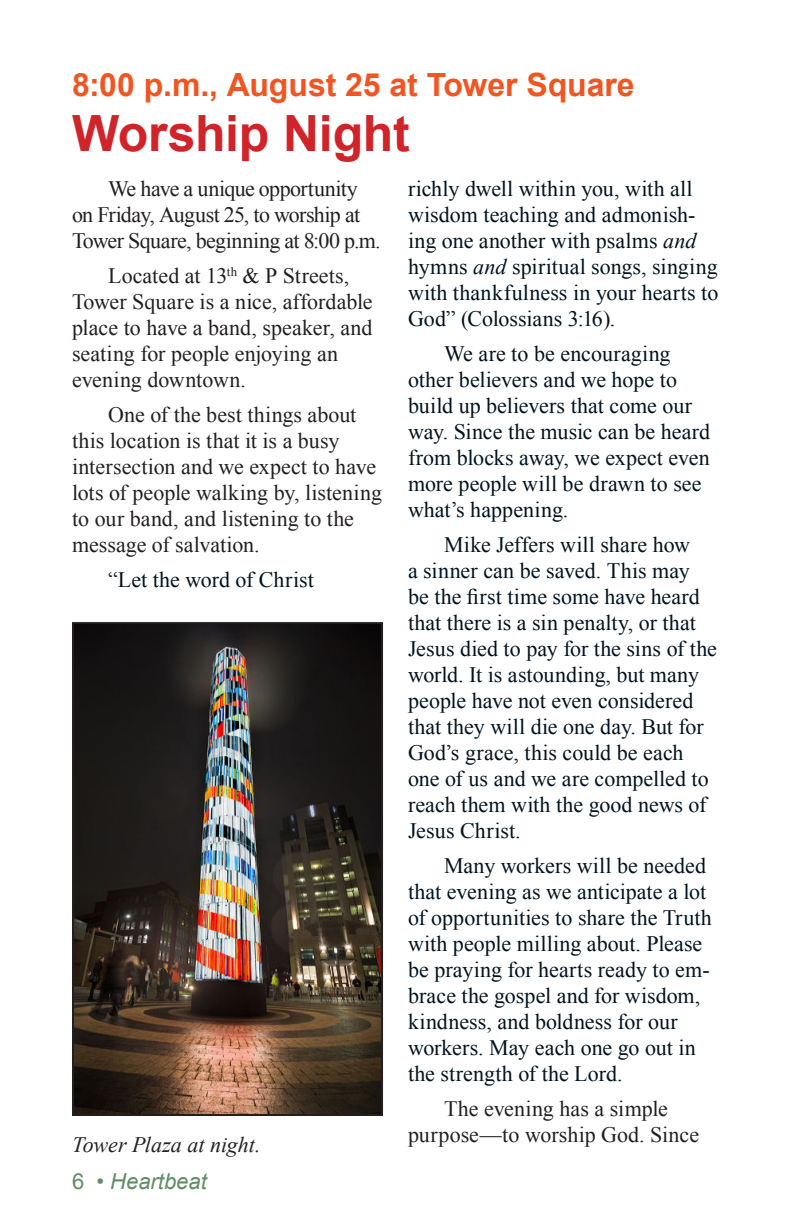
<style>
.page{position:relative;width:792px;height:1224px;background:#fff}
.page>*{position:absolute;margin:0;border:0;box-sizing:border-box;transform-origin:0 0}
.t1{font:700 50px "Arial";letter-spacing:-.005em;color:#d1232a}
.Subhead{font:700 32px "Arial";color:#f15622}
.Text{font:22px/26px "Times New Roman";color:#001320}
.Text-2{font:22px/26px "Times New Roman";color:#231f20}
.Text-3{font:22px/26px "Times New Roman";letter-spacing:-.03em;color:#231f20}
.bulletin_text{font:italic 22px "Times New Roman";color:#231f20}
.t2{font:italic 22px "Arial";color:#608e63}
.s1{font-style:normal}
.s2{font-style:italic}
</style>
<div class="page">
<img style="left:75px;top:625px;width:305px;height:488px">
<div style="left:72px;top:622px;width:311px;height:494px;border:2px solid #231f20"></div>
<p class="Subhead" style="left:72px;top:67px;width:564px">8:00 p.m., August 25 at Tower Square</p>
<p class="t1" style="left:72px;top:106px;width:339px">Worship Night</p>
<p class="Text-3" style="left:72px;top:176px;width:310px;text-indent:36px">We have a unique opportunity on Friday, August 25, to worship at<br>Tower Square, beginning at 8:00 p.m.</p>
<p class="Text-2" style="left:72px;top:263px;width:302px;text-indent:36px">Located at 13<sup>th</sup> &amp; P Streets,<br>Tower Square is a nice, affordable place to have a band, speaker, and seating for people enjoying an evening downtown.</p>
<p class="Text-2" style="left:72px;top:402px;width:312px;text-indent:36px">One of the best things about this location is that it is a busy intersection and we expect to have lots of people walking by, listening to our band, and listening to the message of salvation.</p>
<p class="Text" style="left:108px;top:567px;width:207px">“Let the word of Christ</p>
<p class="bulletin_text" style="left:72px;top:1129px;width:190px">Tower Plaza at night.</p>
<p class="t2" style="left:72px;top:1169px;width:136px"><span class="s1">6 •</span> Heartbeat</p>
<p class="Text" style="left:408px;top:176px;width:312px">richly dwell within you, with all wisdom teaching and admonish&shy;ing one another with psalms <span class="s2">and </span>hymns <span class="s2">and</span> spiritual songs, singing with thankfulness in your hearts to<br>God” (Colossians 3:16).</p>
<p class="Text" style="left:408px;top:341px;width:304px;text-indent:36px">We are to be encouraging other believers and we hope to build up believers that come our way. Since the music can be heard from blocks away, we expect even more people will be drawn to see what’s happening.</p>
<p class="Text" style="left:408px;top:532px;width:311px;text-indent:36px">Mike Jeffers will share how<br>a sinner can be saved. This may<br>be the first time some have heard that there is a sin penalty, or that<br>Jesus died to pay for the sins of the world. It is astounding, but many people have not even considered that they will die one day. But for<br>God’s grace, this could be each one of us and we are compelled to reach them with the good news of<br>Jesus Christ.</p>
<p class="Text" style="left:408px;top:853px;width:305px;text-indent:36px">Many workers will be needed that evening as we anticipate a lot of opportunities to share the Truth with people milling about. Please be praying for hearts ready to em&shy;brace the gospel and for wisdom, kindness, and boldness for our workers. May each one go out in the strength of the Lord.</p>
<p class="Text-2" style="left:408px;top:1096px;width:293px;text-align:center">The evening has a simple purpose—to worship God. Since</p>
</div>
